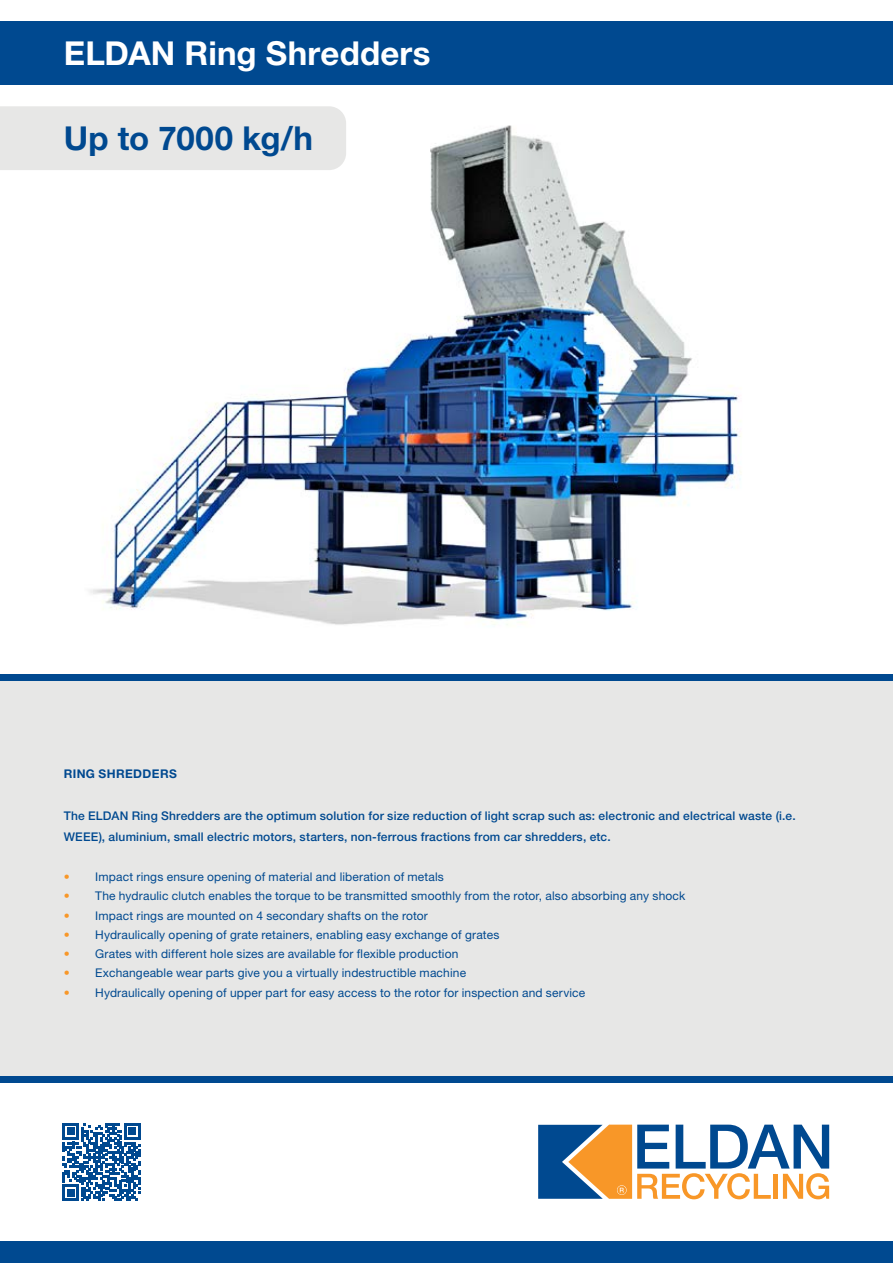
<style>
.page{position:relative;width:893px;height:1263px;background:#fff}
.page>*{position:absolute;margin:0;border:0;box-sizing:border-box;transform-origin:0 0}
.t1{font:700 33px "Helvetica Neue LT Std";letter-spacing:.005em;color:#fff}
.t2{font:700 33px "Helvetica Neue LT Std";color:#004990}
.t3{font:12px "Helvetica Neue LT Std";letter-spacing:.015em;color:#004990}
.t4{font:500 12px/21px "Helvetica Neue LT Std";letter-spacing:.015em;color:#004990}
.t5{font:700 12px "Helvetica Neue LT Std";letter-spacing:.03em;color:#004990}
.s1{font-weight:700;color:#f89728}
</style>
<div class="page">
<img style="left:90px;top:125px;width:651px;height:500px">
<svg style="left:538px;top:1125px;width:291px;height:74px"></svg>
<div style="left:0;top:1242px;width:893px;height:21px;background:#004990"></div>
<div style="left:0;top:21px;width:893px;height:64px;background:#004990"></div>
<div style="left:0;top:680px;width:893px;height:396px;background:#e7e7e6"></div>
<div style="left:0;top:1076px;width:893px;height:6px;background:#004990"></div>
<div style="left:0;top:674px;width:893px;height:6px;background:#004990"></div>
<div style="left:0;top:106px;width:346px;height:64px;background:#e7e7e6"></div>
<svg style="left:62px;top:1123px;width:78px;height:78px"></svg>
<h1 class="t1" style="left:64px;top:33px;width:368px">ELDAN Ring Shredders</h1>
<h1 class="t2" style="left:64px;top:118px;width:251px">Up to 7000 kg/h</h1>
<p class="t5" style="left:64px;top:766px;width:115px">RING SHREDDERS</p>
<p class="t4" style="left:64px;top:805px;width:733px">The ELDAN Ring Shredders are the optimum solution for size reduction of light scrap such as: electronic and electrical waste (i.e.<br>WEEE), aluminium, small electric motors, starters, non-ferrous fractions from car shredders, etc.</p>
<p class="t3" style="left:64px;top:870px;width:382px"><span class="s1">•</span> Impact rings ensure opening of material and liberation of metals</p>
<p class="t3" style="left:64px;top:889px;width:623px"><span class="s1">•</span> The hydraulic clutch enables the torque to be transmitted smoothly from the rotor, also absorbing any shock</p>
<p class="t3" style="left:64px;top:908px;width:366px"><span class="s1">•</span> Impact rings are mounted on 4 secondary shafts on the rotor</p>
<p class="t3" style="left:64px;top:927px;width:437px"><span class="s1">•</span> Hydraulically opening of grate retainers, enabling easy exchange of grates</p>
<p class="t3" style="left:64px;top:947px;width:396px"><span class="s1">•</span> Grates with different hole sizes are available for flexible production</p>
<p class="t3" style="left:64px;top:966px;width:404px"><span class="s1">•</span> Exchangeable wear parts give you a virtually indestructible machine</p>
<p class="t3" style="left:64px;top:985px;width:523px"><span class="s1">•</span> Hydraulically opening of upper part for easy access to the rotor for inspection and service</p>
</div>
